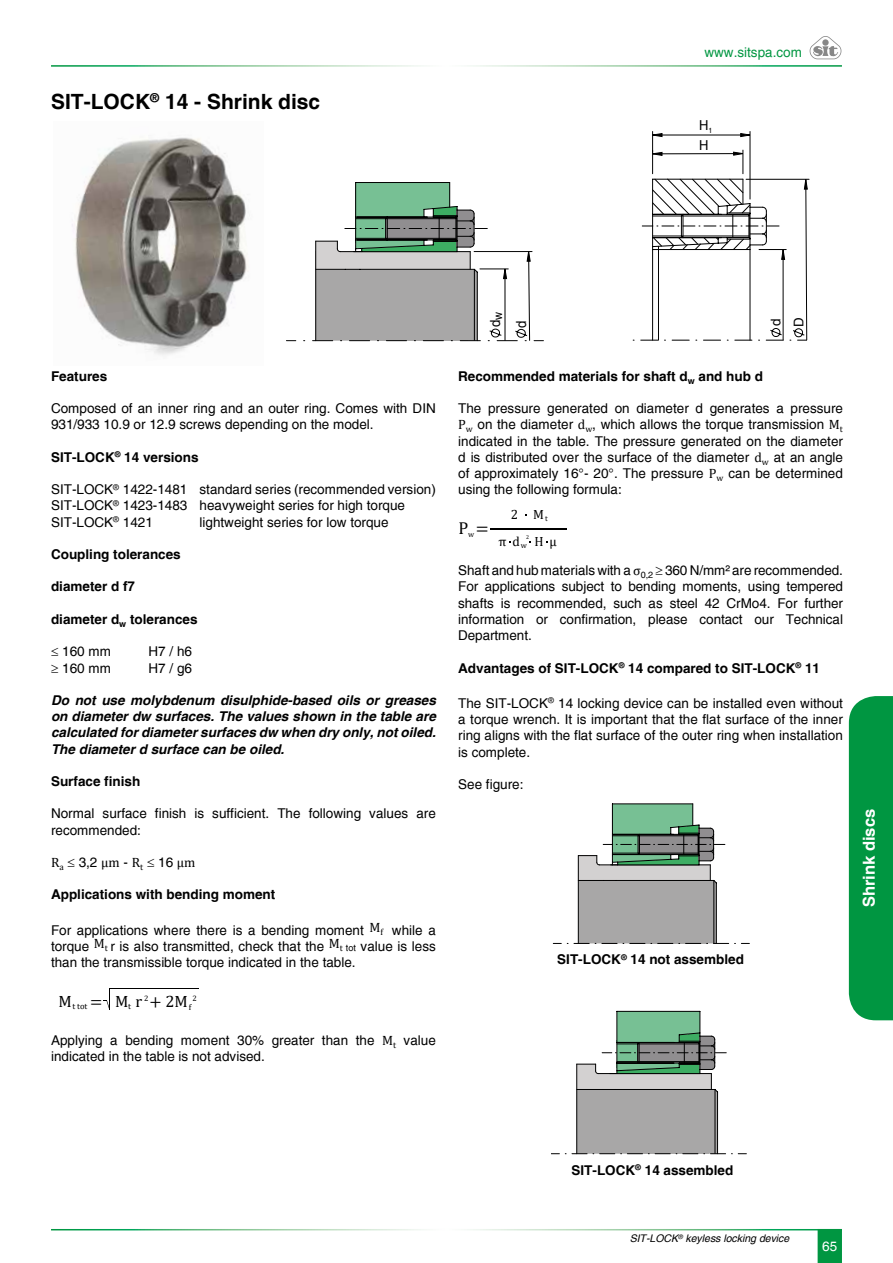
<style>
.page{position:relative;width:893px;height:1263px;background:#fff}
.page>*{position:absolute;margin:0;border:0;box-sizing:border-box;transform-origin:0 0}
.t1{font:700 21px "Helvetica";color:#000}
.t2{font:17.25px "Cambria Math";color:#000}
.t3{font:700 16.5px "Helvetica";color:#fff}
.t4{font:16.35px "Cambria Math";color:#000}
.t5{font:13.95px/26.1px "Helvetica";color:#000;scale:.94 1}
.t6{font:13.65px "Helvetica";color:#000;scale:.95 1}
.t7{font:13.5px/16.2px "Helvetica";color:#000}
.t8{font:700 13.5px "Helvetica";color:#000}
.t9{font:italic 700 13.5px/16.2px "Helvetica";color:#000;text-align:justify}
.t10{font:13.5px "Cambria";color:#000}
.t11{font:13.5px "Helvetica";color:#009641}
.t12{font:13.5px "Helvetica";color:#fff}
.t13{font:13.35px/26.8px "Cambria Math";color:#000;text-align:center}
.t14{font:13.35px/23.1px "Helvetica";color:#000}
.t15{font:italic 10.5px "Helvetica";color:#000}
.t16{font:8.55px "Cambria Math";color:#000}
.t17{font:7.95px "Cambria Math";color:#000}
.t18{font:7.8px "Cambria Math";color:#000}
.t19{font:5.4px "Cambria Math";color:#000}
.s1{font-family:"Helvetica"}
.s2{font-family:"Cambria";font-size:9px}
.s3{font-size:9px}
.s4{font-family:"Cambria"}
</style>
<div class="page">
<div style="left:849px;top:696px;width:44px;height:324px;background:#009641"></div>
<svg style="left:810px;top:36px;width:31px;height:23px"></svg>
<svg style="left:818px;top:1229px;width:24px;height:34px"></svg>
<svg style="left:304px;top:182px;width:239px;height:159px"></svg>
<hr style="left:474px;top:251px;width:58px;height:1px;background:#000">
<hr style="left:746px;top:179px;width:63px;height:1px;background:#000">
<svg style="left:632px;top:131px;width:176px;height:210px"></svg>
<img style="left:72px;top:137px;width:176px;height:219px">
<svg style="left:103px;top:989px;width:7px;height:20px"></svg>
<hr style="left:110px;top:988px;width:89px;height:1px;background:#000">
<hr style="left:490px;top:528px;width:77px;height:1px;background:#000">
<svg style="left:565px;top:1011px;width:181px;height:143px"></svg>
<svg style="left:567px;top:803px;width:182px;height:141px"></svg>
<h1 class="t1" style="left:51px;top:89px;width:271px">SIT-LOCK<sup>®</sup> 14 - Shrink disc</h1>
<p class="t11" style="left:704px;top:44px;width:99px">www.sitspa.com</p>
<p class="t6" style="left:699px;top:118px;width:15px">H<sub>1</sub></p>
<p class="t6" style="left:699px;top:138px;width:11px">H</p>
<p class="t8" style="left:51px;top:368px;width:58px">Features</p>
<p class="t7" style="left:51px;top:400px;width:386px">Composed of an inner ring and an outer ring. Comes with DIN<br>931/933 10.9 or 12.9 screws depending on the model.</p>
<p class="t8" style="left:51px;top:449px;width:149px">SIT-LOCK<sup>®</sup> 14 versions</p>
<p class="t7" style="left:51px;top:481px;width:386px">SIT-LOCK<sup>®</sup> 1422-1481 standard series (recommended version)<br>SIT-LOCK<sup>®</sup> 1423-1483 heavyweight series for high torque<br>SIT-LOCK<sup>®</sup> 1421</p>
<p class="t7" style="left:200px;top:514px;width:191px">lightweight series for low torque</p>
<p class="t8" style="left:51px;top:546px;width:131px">Coupling tolerances</p>
<p class="t8" style="left:51px;top:578px;width:86px">diameter d f7</p>
<p class="t8" style="left:51px;top:611px;width:148px">diameter d<sub>w</sub> tolerances</p>
<p class="t7" style="left:51px;top:643px;width:61px">≤ 160 mm</p>
<p class="t7" style="left:149px;top:643px;width:45px">H7 / h6</p>
<p class="t7" style="left:51px;top:660px;width:61px">≥ 160 mm</p>
<p class="t7" style="left:149px;top:660px;width:45px">H7 / g6</p>
<p class="t9" style="left:51px;top:692px;width:386px">Do not use molybdenum disulphide-based oils or greases on diameter dw surfaces. The values shown in the table are calculated for diameter surfaces dw when dry only, not oiled.<br>The diameter d surface can be oiled.</p>
<p class="t8" style="left:51px;top:773px;width:91px">Surface finish</p>
<p class="t7" style="left:51px;top:805px;width:386px">Normal surface finish is sufficient. The following values are recommended:</p>
<p class="t10" style="left:51px;top:854px;width:146px">R<sub>a</sub> ≤ <span class="s1">3,2</span> µm <span class="s1">-</span> R<sub>t</sub> ≤ <span class="s1">16</span> µm</p>
<p class="t8" style="left:51px;top:886px;width:226px">Applications with bending moment</p>
<p class="t7" style="left:51px;top:922px;width:386px;text-align:justify">For applications where there is a bending moment <sup>M</sup><span class="s2">f</span> while a torque <sup>M</sup><span class="s2">t</span> r is also transmitted, check that the <sup>M</sup><span class="s2">t</span> <span class="s3">tot</span> value is less than the transmissible torque indicated in the table.</p>
<p class="t18" style="left:193px;top:994px;width:6px">2</p>
<p class="t18" style="left:144px;top:994px;width:6px">2</p>
<p class="t4" style="left:59px;top:992px;width:131px">M = M r + 2M</p>
<p class="t16" style="left:72px;top:1001px;width:16px">t tot</p>
<p class="t16" style="left:128px;top:1001px;width:4px">t</p>
<p class="t16" style="left:189px;top:1002px;width:4px">f</p>
<p class="t7" style="left:51px;top:1032px;width:386px">Applying a bending moment 30% greater than the <span class="s4">M</span><sub>t</sub> value indicated in the table is not advised.</p>
<p class="t5" style="left:482px;top:328px;width:18px;rotate:-90deg">d<sub>w </sub>d</p>
<p class="t14" style="left:764px;top:327px;width:11px;rotate:-90deg">d<br>D</p>
<p class="t8" style="left:458px;top:368px;width:306px">Recommended materials for shaft d<sub>w</sub> and hub d</p>
<p class="t7" style="left:458px;top:400px;width:386px;text-align:justify">The pressure generated on diameter d generates a pressure <span class="s4">P</span><sub>w</sub> on the diameter <span class="s4">d</span><sub>w</sub>, which allows the torque transmission <span class="s4">M</span><sub>t </sub>indicated in the table. The pressure generated on the diameter d is distributed over the surface of the diameter <span class="s4">d</span><sub>w</sub> at an angle of approximately 16°- 20°. The pressure <span class="s4">P</span><sub>w</sub> can be determined using the following formula:</p>
<p class="t2" style="left:458px;top:518px;width:32px">P =</p>
<p class="t17" style="left:468px;top:530px;width:8px">w</p>
<p class="t13" style="left:498px;top:501px;width:60px">2 M<sub>t<br></sub>π d H µ</p>
<p class="t19" style="left:526px;top:534px;width:5px">2</p>
<p class="t17" style="left:521px;top:540px;width:8px">w</p>
<p class="t7" style="left:458px;top:562px;width:386px;text-align:justify">Shaft and hub materials with a <span class="s4">σ</span><sub>0,2</sub> ≥ 360 N/mm² are recommended.<br>For applications subject to bending moments, using tempered shafts is recommended, such as steel 42 CrMo4. For further information or confirmation, please contact our Technical Department.</p>
<p class="t8" style="left:458px;top:659px;width:363px">Advantages of SIT-LOCK<sup>®</sup> 14 compared to SIT-LOCK<sup>®</sup> 11</p>
<p class="t7" style="left:458px;top:695px;width:386px;text-align:justify">The SIT-LOCK<sup>®</sup> 14 locking device can be installed even without a torque wrench. It is important that the flat surface of the inner ring aligns with the flat surface of the outer ring when installation is complete.</p>
<p class="t7" style="left:458px;top:776px;width:67px">See figure:</p>
<p class="t3" style="left:859px;top:907px;width:100px;rotate:-90deg">Shrink discs</p>
<p class="t8" style="left:557px;top:951px;width:188px">SIT-LOCK<sup>®</sup> 14 not assembled</p>
<p class="t8" style="left:572px;top:1162px;width:163px">SIT-LOCK<sup>®</sup> 14 assembled</p>
<p class="t15" style="left:630px;top:1232px;width:161px">SIT-LOCK<sup>®</sup> keyless locking device</p>
<p class="t12" style="left:822px;top:1238px;width:17px">65</p>
</div>
